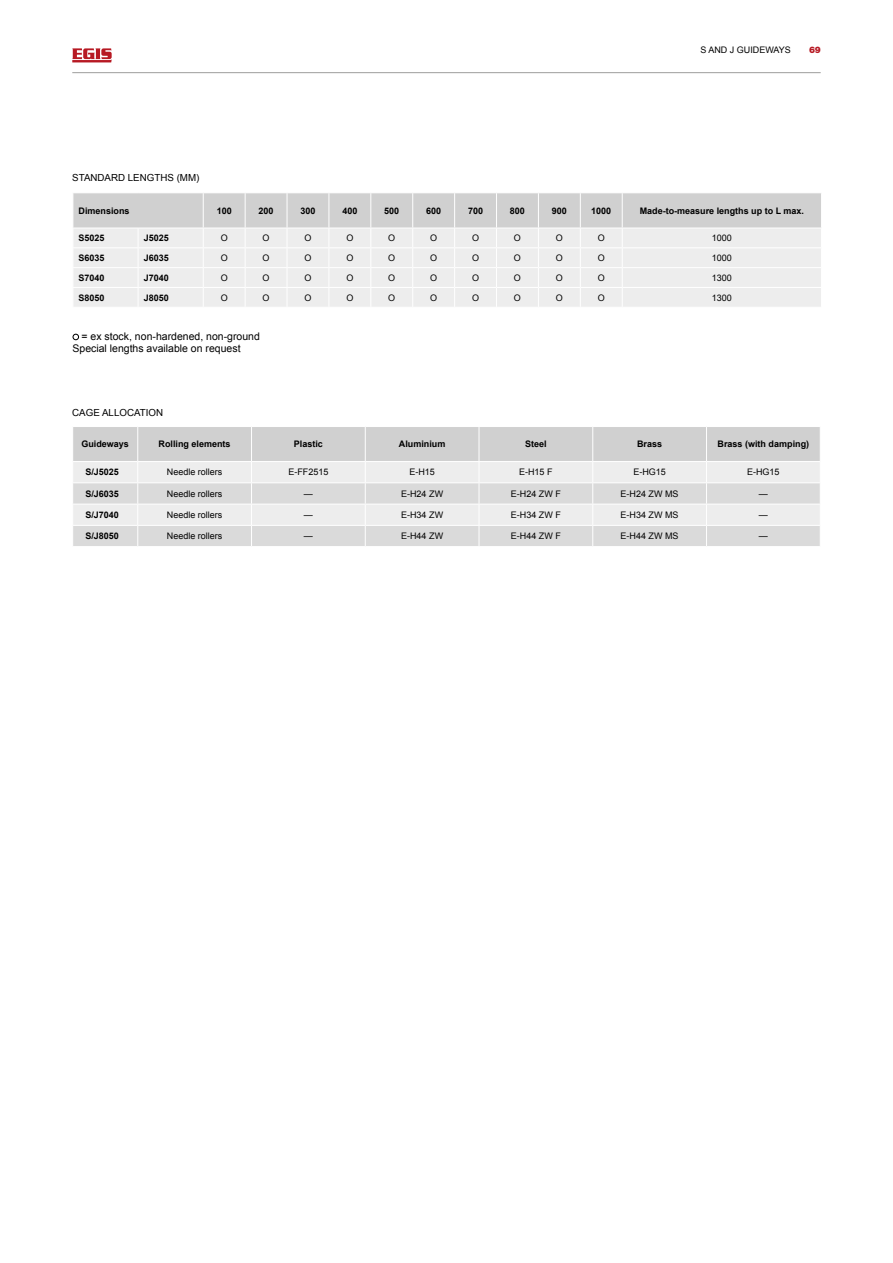
<style>
.page{position:relative;width:893px;height:1263px;background:#fff}
.page>*{position:absolute;margin:0;border:0;box-sizing:border-box;transform-origin:0 0}
.t1{font:10.5px/12px "Arial";color:#000}
.t2{font:9.75px "Arial";color:#000}
.t3{font:9px "Arial";color:#000}
.t4{font:700 9px "Arial";color:#000}
.t5{font:900 9px "Helvetica Neue LT Std";color:#b71923}
</style>
<div class="page">
<svg style="left:73px;top:334px;width:6px;height:6px"></svg>
<svg style="left:73px;top:193px;width:748px;height:114px;background:#e5e5e5"></svg>
<hr style="left:203px;top:193px;width:1px;height:35px;background:#fff">
<hr style="left:72px;top:228px;width:66px;height:1px;background:#fff">
<hr style="left:138px;top:228px;width:65px;height:1px;background:#fff">
<svg style="left:73px;top:427px;width:747px;height:119px;background:#dfdfdf"></svg>
<svg style="left:72px;top:48px;width:40px;height:14px"></svg>
<hr style="left:72px;top:72px;width:749px;height:1px;background:#9d9d9c">
<p class="t2" style="left:72px;top:173px;width:129px">STANDARD LENGTHS (mm )</p>
<p class="t3" style="left:700px;top:45px;width:92px">S AND J GUIDEWAYS</p>
<p class="t5" style="left:809px;top:45px;width:13px">69</p>
<p class="t4" style="left:79px;top:205px;width:53px">Dimensions</p>
<p class="t4" style="left:217px;top:205px;width:17px">100</p>
<p class="t4" style="left:259px;top:205px;width:17px">200</p>
<p class="t4" style="left:300px;top:205px;width:17px">300</p>
<p class="t4" style="left:342px;top:205px;width:17px">400</p>
<p class="t4" style="left:384px;top:205px;width:17px">500</p>
<p class="t4" style="left:426px;top:205px;width:17px">600</p>
<p class="t4" style="left:468px;top:205px;width:17px">700</p>
<p class="t4" style="left:510px;top:205px;width:17px">800</p>
<p class="t4" style="left:552px;top:205px;width:17px">900</p>
<p class="t4" style="left:591px;top:205px;width:22px">1000</p>
<p class="t4" style="left:640px;top:205px;width:166px">Made-to-measure lengths up to L max.</p>
<p class="t4" style="left:79px;top:233px;width:28px">S5025</p>
<p class="t4" style="left:144px;top:233px;width:27px">J5025</p>
<p class="t3" style="left:221px;top:233px;width:9px">O</p>
<p class="t3" style="left:263px;top:233px;width:9px">O</p>
<p class="t3" style="left:304px;top:233px;width:9px">O</p>
<p class="t3" style="left:346px;top:233px;width:9px">O</p>
<p class="t3" style="left:388px;top:233px;width:9px">O</p>
<p class="t3" style="left:430px;top:233px;width:9px">O</p>
<p class="t3" style="left:472px;top:233px;width:9px">O</p>
<p class="t3" style="left:514px;top:233px;width:9px">O</p>
<p class="t3" style="left:556px;top:233px;width:9px">O</p>
<p class="t3" style="left:598px;top:233px;width:9px">O</p>
<p class="t3" style="left:712px;top:233px;width:22px">1000</p>
<p class="t4" style="left:79px;top:253px;width:28px">S6035</p>
<p class="t4" style="left:144px;top:253px;width:27px">J6035</p>
<p class="t3" style="left:221px;top:253px;width:9px">O</p>
<p class="t3" style="left:263px;top:253px;width:9px">O</p>
<p class="t3" style="left:304px;top:253px;width:9px">O</p>
<p class="t3" style="left:346px;top:253px;width:9px">O</p>
<p class="t3" style="left:388px;top:253px;width:9px">O</p>
<p class="t3" style="left:430px;top:253px;width:9px">O</p>
<p class="t3" style="left:472px;top:253px;width:9px">O</p>
<p class="t3" style="left:514px;top:253px;width:9px">O</p>
<p class="t3" style="left:556px;top:253px;width:9px">O</p>
<p class="t3" style="left:598px;top:253px;width:9px">O</p>
<p class="t3" style="left:712px;top:253px;width:22px">1000</p>
<p class="t4" style="left:79px;top:273px;width:28px">S7040</p>
<p class="t4" style="left:144px;top:273px;width:27px">J7040</p>
<p class="t3" style="left:221px;top:273px;width:9px">O</p>
<p class="t3" style="left:263px;top:273px;width:9px">O</p>
<p class="t3" style="left:304px;top:273px;width:9px">O</p>
<p class="t3" style="left:346px;top:273px;width:9px">O</p>
<p class="t3" style="left:388px;top:273px;width:9px">O</p>
<p class="t3" style="left:430px;top:273px;width:9px">O</p>
<p class="t3" style="left:472px;top:273px;width:9px">O</p>
<p class="t3" style="left:514px;top:273px;width:9px">O</p>
<p class="t3" style="left:556px;top:273px;width:9px">O</p>
<p class="t3" style="left:598px;top:273px;width:9px">O</p>
<p class="t3" style="left:712px;top:273px;width:22px">1300</p>
<p class="t4" style="left:79px;top:292px;width:28px">S8050</p>
<p class="t4" style="left:144px;top:292px;width:27px">J8050</p>
<p class="t3" style="left:221px;top:292px;width:9px">O</p>
<p class="t3" style="left:263px;top:292px;width:9px">O</p>
<p class="t3" style="left:304px;top:292px;width:9px">O</p>
<p class="t3" style="left:346px;top:292px;width:9px">O</p>
<p class="t3" style="left:388px;top:292px;width:9px">O</p>
<p class="t3" style="left:430px;top:292px;width:9px">O</p>
<p class="t3" style="left:472px;top:292px;width:9px">O</p>
<p class="t3" style="left:514px;top:292px;width:9px">O</p>
<p class="t3" style="left:556px;top:292px;width:9px">O</p>
<p class="t3" style="left:598px;top:292px;width:9px">O</p>
<p class="t3" style="left:712px;top:292px;width:22px">1300</p>
<p class="t1" style="left:73px;top:331px;width:189px;text-indent:9px">= ex stock, non-hardened, non-ground<br>Special lengths available on request</p>
<p class="t2" style="left:72px;top:407px;width:92px">CAGE ALLOCATION</p>
<p class="t4" style="left:81px;top:439px;width:49px">Guideways</p>
<p class="t4" style="left:159px;top:439px;width:74px">Rolling elements</p>
<p class="t4" style="left:294px;top:439px;width:31px">Plastic</p>
<p class="t4" style="left:399px;top:439px;width:48px">Aluminium</p>
<p class="t4" style="left:525px;top:439px;width:23px">Steel</p>
<p class="t4" style="left:637px;top:439px;width:27px">Brass</p>
<p class="t4" style="left:718px;top:439px;width:93px">Brass (with damping)</p>
<p class="t4" style="left:85px;top:467px;width:35px">S/J5025</p>
<p class="t3" style="left:167px;top:467px;width:57px">Needle rollers</p>
<p class="t3" style="left:288px;top:467px;width:42px">E-FF2515</p>
<p class="t3" style="left:409px;top:467px;width:27px">E-H15</p>
<p class="t3" style="left:519px;top:467px;width:35px">E-H15 F</p>
<p class="t3" style="left:633px;top:467px;width:34px">E-HG15</p>
<p class="t3" style="left:747px;top:467px;width:34px">E-HG15</p>
<p class="t4" style="left:85px;top:488px;width:35px">S/J6035</p>
<p class="t3" style="left:167px;top:488px;width:57px">Needle rollers</p>
<p class="t3" style="left:304px;top:488px;width:10px">—</p>
<p class="t3" style="left:401px;top:488px;width:44px">E-H24 ZW</p>
<p class="t3" style="left:511px;top:488px;width:52px">E-H24 ZW F</p>
<p class="t3" style="left:621px;top:488px;width:60px">E-H24 ZW MS</p>
<p class="t3" style="left:759px;top:488px;width:10px">—</p>
<p class="t4" style="left:85px;top:510px;width:35px">S/J7040</p>
<p class="t3" style="left:167px;top:510px;width:57px">Needle rollers</p>
<p class="t3" style="left:304px;top:510px;width:10px">—</p>
<p class="t3" style="left:401px;top:510px;width:44px">E-H34 ZW</p>
<p class="t3" style="left:511px;top:510px;width:52px">E-H34 ZW F</p>
<p class="t3" style="left:621px;top:510px;width:60px">E-H34 ZW MS</p>
<p class="t3" style="left:759px;top:510px;width:10px">—</p>
<p class="t4" style="left:85px;top:531px;width:35px">S/J8050</p>
<p class="t3" style="left:167px;top:531px;width:57px">Needle rollers</p>
<p class="t3" style="left:304px;top:531px;width:10px">—</p>
<p class="t3" style="left:401px;top:531px;width:44px">E-H44 ZW</p>
<p class="t3" style="left:511px;top:531px;width:52px">E-H44 ZW F</p>
<p class="t3" style="left:621px;top:531px;width:60px">E-H44 ZW MS</p>
<p class="t3" style="left:759px;top:531px;width:10px">—</p>
</div>
